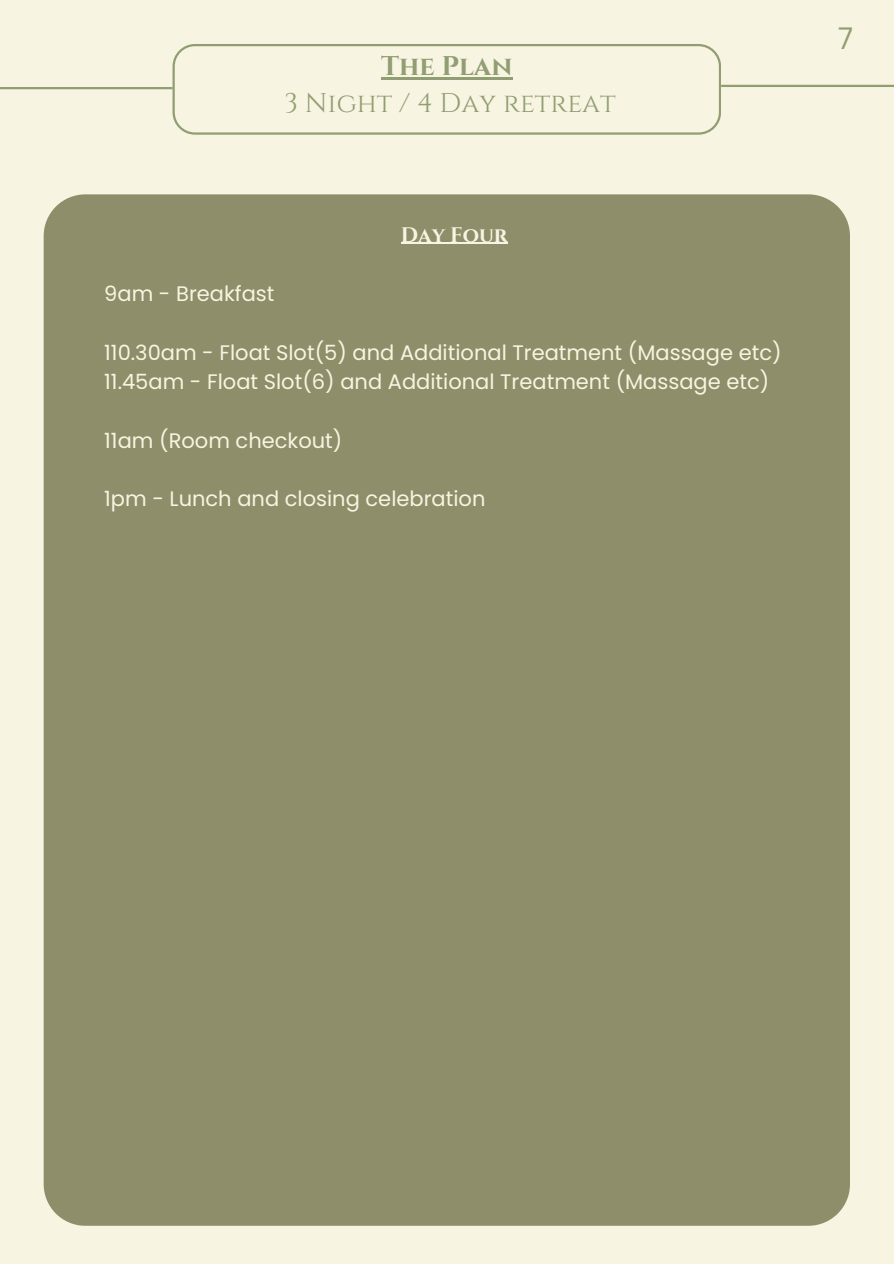
<style>
.page{position:relative;width:894px;height:1264px;background:#fff}
.page>*{position:absolute;margin:0;border:0;box-sizing:border-box;transform-origin:0 0}
.t1{font:30px "Canva Sans";color:#919d72}
.t2{font:27px/37.2px "Cinzel";color:#919d72;text-align:center}
.t3{font:21px "Poppins";color:#f7f5e1}
.t4{font:700 21px "Cinzel";color:#f7f5e1}
.s1{font-weight:700}
</style>
<div class="page">
<div style="left:0;top:0;width:893px;height:1263px;background:#f7f5e1"></div>
<svg style="left:172px;top:44px;width:548px;height:91px"></svg>
<hr style="left:0;top:87px;width:172px;height:2px;background:#919d72">
<hr style="left:721px;top:85px;width:172px;height:2px;background:#919d72">
<hr style="left:381px;top:77px;width:131px;height:2px;background:#919d72">
<div style="left:44px;top:194px;width:805px;height:1031px;background:#8f8e6a"></div>
<hr style="left:400px;top:243px;width:107px;height:1px;background:#f7f5e1">
<h1 class="t2" style="left:284px;top:48px;width:333px"><span class="s1">The Plan<br></span>3 Night / 4 Day retreat</h1>
<p class="t4" style="left:400px;top:221px;width:108px">Day Four</p>
<p class="t3" style="left:104px;top:279px;width:172px">9am - Breakfast</p>
<p class="t3" style="left:104px;top:338px;width:678px">110.30am - Float Slot(5) and Additional Treatment (Massage etc)</p>
<p class="t3" style="left:104px;top:367px;width:666px">11.45am - Float Slot(6) and Additional Treatment (Massage etc)</p>
<p class="t3" style="left:104px;top:426px;width:239px">11am (Room checkout)</p>
<p class="t3" style="left:104px;top:484px;width:382px">1pm - Lunch and closing celebration</p>
<h1 class="t1" style="left:837px;top:17px;width:16px">7</h1>
</div>
